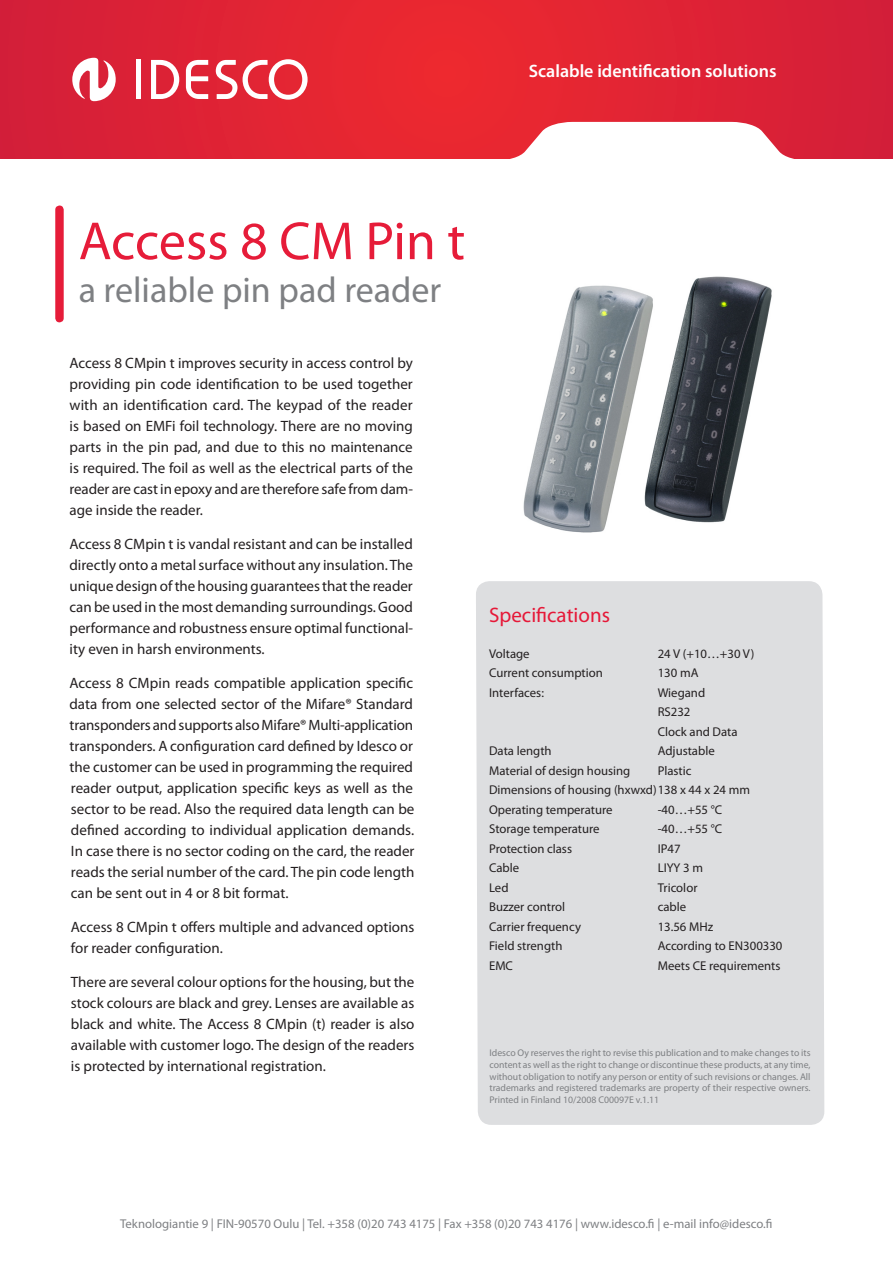
<style>
.page{position:relative;width:893px;height:1263px;background:#fff}
.page>*{position:absolute;margin:0;border:0;box-sizing:border-box;transform-origin:0 0}
.t1{font:54px "Myriad Pro";letter-spacing:-.005em;color:#e61c39}
.Alaotsikko{font:36px "Myriad Pro";color:#7e8083}
.Taulukon_leipäteksti{font:21px "Myriad Pro";color:#e61838}
.t2{font:600 18px "Myriad Pro";color:#fff}
.Leipäteksti{font:15px/21px "Myriad Pro";color:#231f20;text-align:justify}
.Taulukon_leipäteksti-2{font:12.75px "Myriad Pro";color:#231f20}
.t3{font:12.75px "Myriad Pro";color:#7e8083}
.t4{font:9.75px/11.7px "Myriad Pro";color:#7e8083;text-align:justify}
</style>
<div class="page">
<div style="left:0;top:0;width:893px;height:159px;background:linear-gradient(to right,#e02334,#e02434)"></div>
<svg style="left:72px;top:58px;width:44px;height:43px"></svg>
<div style="left:136px;top:60px;width:5px;height:39px;background:#fff"></div>
<svg style="left:216px;top:60px;width:21px;height:39px"></svg>
<svg style="left:243px;top:59px;width:65px;height:41px"></svg>
<svg style="left:186px;top:60px;width:22px;height:39px"></svg>
<svg style="left:151px;top:60px;width:28px;height:39px"></svg>
<svg style="left:495px;top:122px;width:314px;height:37px"></svg>
<div style="left:55px;top:206px;width:9px;height:116px;background:#e61c39;border-radius:4px"></div>
<div style="left:476px;top:581px;width:348px;height:544px;background:#dddee0"></div>
<img style="left:523px;top:276px;width:249px;height:257px">
<p class="t2" style="left:529px;top:60px;width:249px">Scalable identification solutions</p>
<p class="t1" style="left:79px;top:208px;width:388px">Access 8 CM Pin t</p>
<p class="Alaotsikko" style="left:79px;top:268px;width:364px">a reliable pin pad reader</p>
<p class="Leipäteksti" style="left:70px;top:353px;width:345px">Access 8 CMpin t improves security in access control by providing pin code identification to be used together with an identification card. The keypad of the reader is based on EMFi foil technology. There are no moving parts in the pin pad, and due to this no maintenance is required. The foil as well as the electrical parts of the reader are cast in epoxy and are therefore safe from dam&shy;age inside the reader.</p>
<p class="Leipäteksti" style="left:70px;top:533px;width:345px">Access 8 CMpin t is vandal resistant and can be installed directly onto a metal surface without any insulation. The unique design of the housing guarantees that the reader can be used in the most demanding surroundings. Good performance and robustness ensure optimal functional&shy;ity even in harsh environments.</p>
<p class="Leipäteksti" style="left:70px;top:672px;width:346px">Access 8 CMpin reads compatible application specific data from one selected sector of the Mifare® Standard transponders and supports also Mifare® Multi-application transponders. A configuration card defined by Idesco or the customer can be used in programming the required reader output, application specific keys as well as the sector to be read. Also the required data length can be defined according to individual application demands.<br>In case there is no sector coding on the card, the reader reads the serial number of the card. The pin code length can be sent out in 4 or 8 bit format.</p>
<p class="Leipäteksti" style="left:71px;top:916px;width:345px">Access 8 CMpin t offers multiple and advanced options for reader configuration.</p>
<p class="Leipäteksti" style="left:71px;top:971px;width:345px">There are several colour options for the housing, but the stock colours are black and grey. Lenses are available as black and white. The Access 8 CMpin (t) reader is also available with customer logo. The design of the readers is protected by international registration.</p>
<p class="Taulukon_leipäteksti" style="left:489px;top:602px;width:122px">Specifications</p>
<p class="Taulukon_leipäteksti-2" style="left:489px;top:645px;width:42px">Voltage</p>
<p class="Taulukon_leipäteksti-2" style="left:658px;top:645px;width:98px">24 V (+10…+30 V)</p>
<p class="Taulukon_leipäteksti-2" style="left:489px;top:665px;width:115px">Current consumption</p>
<p class="Taulukon_leipäteksti-2" style="left:658px;top:665px;width:42px">130 mA</p>
<p class="Taulukon_leipäteksti-2" style="left:489px;top:684px;width:56px">Interfaces:</p>
<p class="Taulukon_leipäteksti-2" style="left:658px;top:684px;width:49px">Wiegand</p>
<p class="Taulukon_leipäteksti-2" style="left:658px;top:704px;width:34px">RS232</p>
<p class="Taulukon_leipäteksti-2" style="left:658px;top:723px;width:81px">Clock and Data</p>
<p class="Taulukon_leipäteksti-2" style="left:489px;top:743px;width:64px">Data length</p>
<p class="Taulukon_leipäteksti-2" style="left:658px;top:743px;width:59px">Adjustable</p>
<p class="Taulukon_leipäteksti-2" style="left:489px;top:762px;width:143px">Material of design housing</p>
<p class="Taulukon_leipäteksti-2" style="left:658px;top:762px;width:35px">Plastic</p>
<p class="Taulukon_leipäteksti-2" style="left:489px;top:782px;width:262px">Dimensions of housing (hxwxd)138 x 44 x 24 mm</p>
<p class="Taulukon_leipäteksti-2" style="left:489px;top:801px;width:125px">Operating temperature</p>
<p class="Taulukon_leipäteksti-2" style="left:658px;top:801px;width:66px">-40…+55 °C</p>
<p class="Taulukon_leipäteksti-2" style="left:489px;top:821px;width:112px">Storage temperature</p>
<p class="Taulukon_leipäteksti-2" style="left:658px;top:821px;width:66px">-40…+55 °C</p>
<p class="Taulukon_leipäteksti-2" style="left:489px;top:840px;width:84px">Protection class</p>
<p class="Taulukon_leipäteksti-2" style="left:658px;top:840px;width:24px">IP47</p>
<p class="Taulukon_leipäteksti-2" style="left:489px;top:860px;width:32px">Cable</p>
<p class="Taulukon_leipäteksti-2" style="left:658px;top:860px;width:47px">LIYY 3 m</p>
<p class="Taulukon_leipäteksti-2" style="left:489px;top:879px;width:21px">Led</p>
<p class="Taulukon_leipäteksti-2" style="left:658px;top:879px;width:41px">Tricolor</p>
<p class="Taulukon_leipäteksti-2" style="left:489px;top:899px;width:77px">Buzzer control</p>
<p class="Taulukon_leipäteksti-2" style="left:658px;top:899px;width:30px">cable</p>
<p class="Taulukon_leipäteksti-2" style="left:489px;top:918px;width:93px">Carrier frequency</p>
<p class="Taulukon_leipäteksti-2" style="left:658px;top:918px;width:57px">13.56 MHz</p>
<p class="Taulukon_leipäteksti-2" style="left:489px;top:938px;width:75px">Field strength</p>
<p class="Taulukon_leipäteksti-2" style="left:658px;top:938px;width:126px">According to EN300330</p>
<p class="Taulukon_leipäteksti-2" style="left:489px;top:957px;width:25px">EMC</p>
<p class="Taulukon_leipäteksti-2" style="left:658px;top:957px;width:124px">Meets CE requirements</p>
<p class="t4" style="left:489px;top:1047px;width:322px">Idesco Oy reserves the right to revise this publication and to make changes to its content as well as the right to change or discontinue these products, at any time, without obligation to notify any person or entity of such revisions or changes. All trademarks and registered trademarks are property of their respective owners.<br>Printed in Finland 10/2008 C00097E v.1.11</p>
<p class="t3" style="left:120px;top:1216px;width:654px">Teknologiantie 9 | FIN-90570 Oulu | Tel. +358 (0)20 743 4175 | Fax +358 (0)20 743 4176 | www.idesco.fi | e-mail info@idesco.fi</p>
</div>
